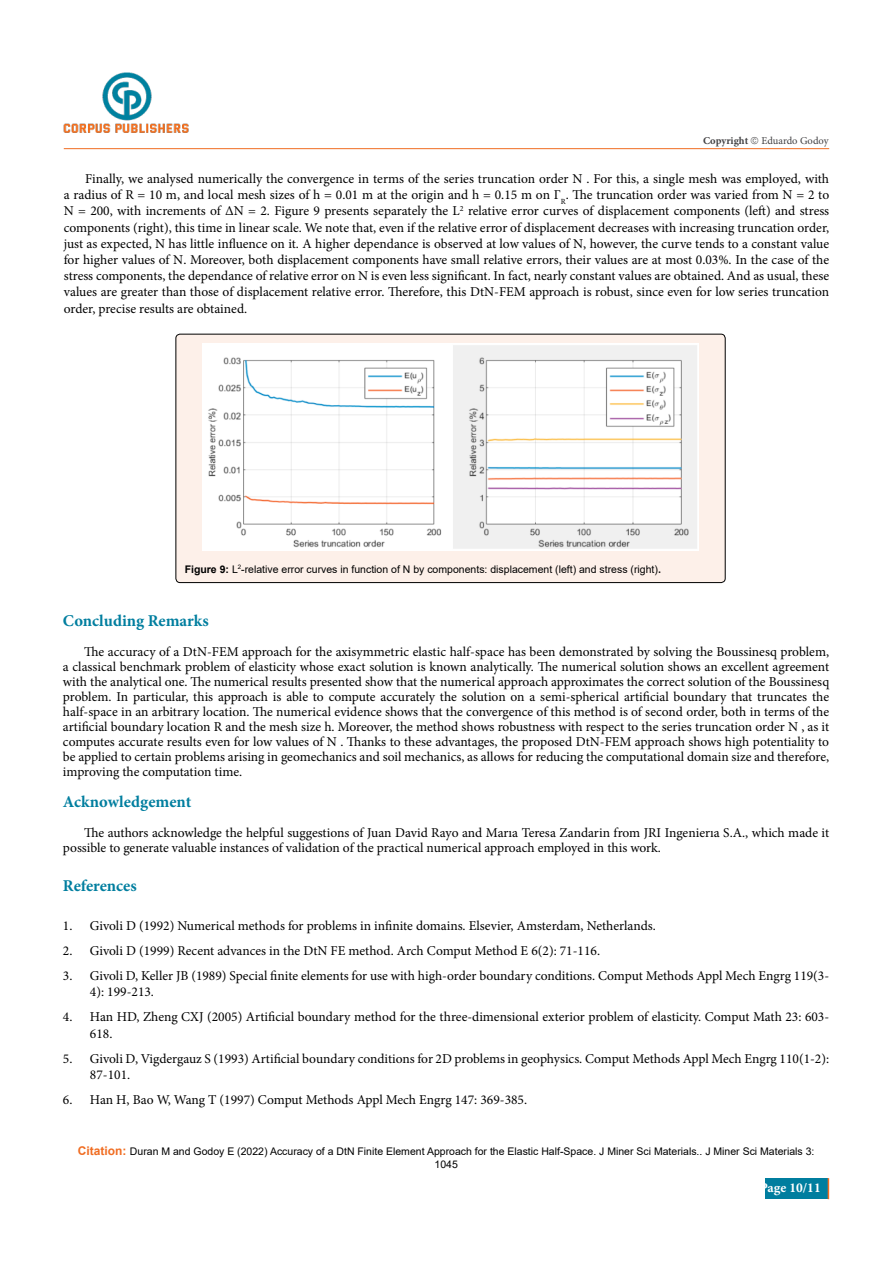
<style>
.page{position:relative;width:893px;height:1263px;background:#fff}
.page>*{position:absolute;margin:0;border:0;box-sizing:border-box;transform-origin:0 0}
.t1{font:700 16.5px "Minion Pro";color:#007e9f}
.t2{font:13.5px/15px "Minion Pro";color:#000}
.t3{font:700 13.5px "Minion Pro";color:#fff}
.t4{font:10.5px/12.6px "Arial";color:#000;text-align:center}
.t5{font:10.5px "Minion Pro";color:#414042}
.t6{font:700 10.5px "Minion Pro";color:#414042}
.s1{font-weight:700}
.s2{font-family:"Times New Roman";font-size:15px}
.s3{font-weight:700;font-size:12px;color:#f06d22}
</style>
<div class="page">
<hr style="left:64px;top:148px;width:765px;height:1px;background:#f06d22">
<div style="left:765px;top:1178px;width:63px;height:21px;background:#007e9f"></div>
<svg style="left:828px;top:1178px;width:1px;height:21px"></svg>
<img style="left:64px;top:73px;width:125px;height:60px">
<div style="left:176px;top:334px;width:549px;height:249px;background:#fdf0e9;border-radius:4px"></div>
<img style="left:203px;top:343px;width:495px;height:208px">
<div style="left:175px;top:334px;width:551px;height:249px;border:1px solid #000;border-radius:4px"></div>
<p class="t6" style="left:703px;top:133px;width:47px">Copyright</p>
<p class="t5" style="left:761px;top:133px;width:69px">Eduardo Godoy</p>
<p class="t2" style="left:64px;top:171px;width:767px;line-height:16.2px;text-align:justify;text-indent:21px">Finally, we analysed numerically the convergence in terms of the series truncation order N . For this, a single mesh was employed, with a radius of R = 10 m, and local mesh sizes of h = 0.01 m at the origin and h = 0.15 m on Γ<sub>R</sub>. The truncation order was varied from N = 2 to N = 200, with increments of ∆N = 2. Figure 9 presents separately the L<sup>2</sup> relative error curves of displacement components (left) and stress components (right), this time in linear scale. We note that, even if the relative error of displacement decreases with increasing truncation order, just as expected, N has little influence on it. A higher dependance is observed at low values of N, however, the curve tends to a constant value for higher values of N. Moreover, both displacement components have small relative errors, their values are at most 0.03%. In the case of the stress components, the dependance of relative error on N is even less significant. In fact, nearly constant values are obtained. And as usual, these values are greater than those of displacement relative error. Therefore, this DtN-FEM approach is robust, since even for low series truncation order, precise results are obtained.</p>
<p class="t4" style="left:185px;top:563px;width:478px"><span class="s1">Figure 9:</span> L<sup>2</sup>-relative error curves in function of N by components: displacement (left) and stress (right)<span class="s2">.</span></p>
<p class="t1" style="left:63px;top:610px;width:147px">Concluding Remarks</p>
<p class="t2" style="left:63px;top:645px;width:768px;text-align:justify;text-indent:21px">The accuracy of a DtN-FEM approach for the axisymmetric elastic half-space has been demonstrated by solving the Boussinesq problem, a classical benchmark problem of elasticity whose exact solution is known analytically. The numerical solution shows an excellent agreement with the analytical one. The numerical results presented show that the numerical approach approximates the correct solution of the Boussinesq problem. In particular, this approach is able to compute accurately the solution on a semi-spherical artificial boundary that truncates the half-space in an arbitrary location. The numerical evidence shows that the convergence of this method is of second order, both in terms of the artificial boundary location R and the mesh size h. Moreover, the method shows robustness with respect to the series truncation order N , as it computes accurate results even for low values of N . Thanks to these advantages, the proposed DtN-FEM approach shows high potentiality to be applied to certain problems arising in geomechanics and soil mechanics, as allows for reducing the computational domain size and therefore, improving the computation time.</p>
<p class="t1" style="left:63px;top:790px;width:130px">Acknowledgement</p>
<p class="t2" style="left:63px;top:825px;width:768px;text-indent:21px">The authors acknowledge the helpful suggestions of Juan David Rayo and Marıa Teresa Zandarin from JRI Ingenierıa S.A., which made it possible to generate valuable instances of validation of the practical numerical approach employed in this work.</p>
<p class="t1" style="left:63px;top:874px;width:75px">References</p>
<p class="t2" style="left:63px;top:918px;width:594px">1. Givoli D (1992) Numerical methods for problems in infinite domains. Elsevier, Amsterdam, Netherlands.</p>
<p class="t2" style="left:63px;top:943px;width:539px">2. Givoli D (1999) Recent advances in the DtN FE method. Arch Comput Method E 6(2): 71-116.</p>
<p class="t2" style="left:90px;top:967px;width:741px;line-height:16.5px;text-indent:-27px">3. Givoli D, Keller JB (1989) Special finite elements for use with high-order boundary conditions. Comput Methods Appl Mech Engrg 119(3-<br>4): 199-213.</p>
<p class="t2" style="left:90px;top:1009px;width:741px;line-height:16.5px;text-indent:-27px">4. Han HD, Zheng CXJ (2005) Artificial boundary method for the three-dimensional exterior problem of elasticity. Comput Math 23: 603-<br>618.</p>
<p class="t2" style="left:90px;top:1050px;width:741px;line-height:16.5px;text-indent:-27px">5. Givoli D, Vigdergauz S (1993) Artificial boundary conditions for 2D problems in geophysics. Comput Methods Appl Mech Engrg 110(1-2):<br>87-101.</p>
<p class="t2" style="left:63px;top:1093px;width:466px">6. Han H, Bao W, Wang T (1997) Comput Methods Appl Mech Engrg 147: 369-385.</p>
<p class="t4" style="left:78px;top:1145px;width:738px"><span class="s3">Citation:</span> Duran M and Godoy E (2022) Accuracy of a DtN Finite Element Approach for the Elastic Half-Space. J Miner Sci Materials.. J Miner Sci Materials 3:<br>1045</p>
<p class="t3" style="left:760px;top:1178px;width:62px">Page 10/11</p>
</div>
